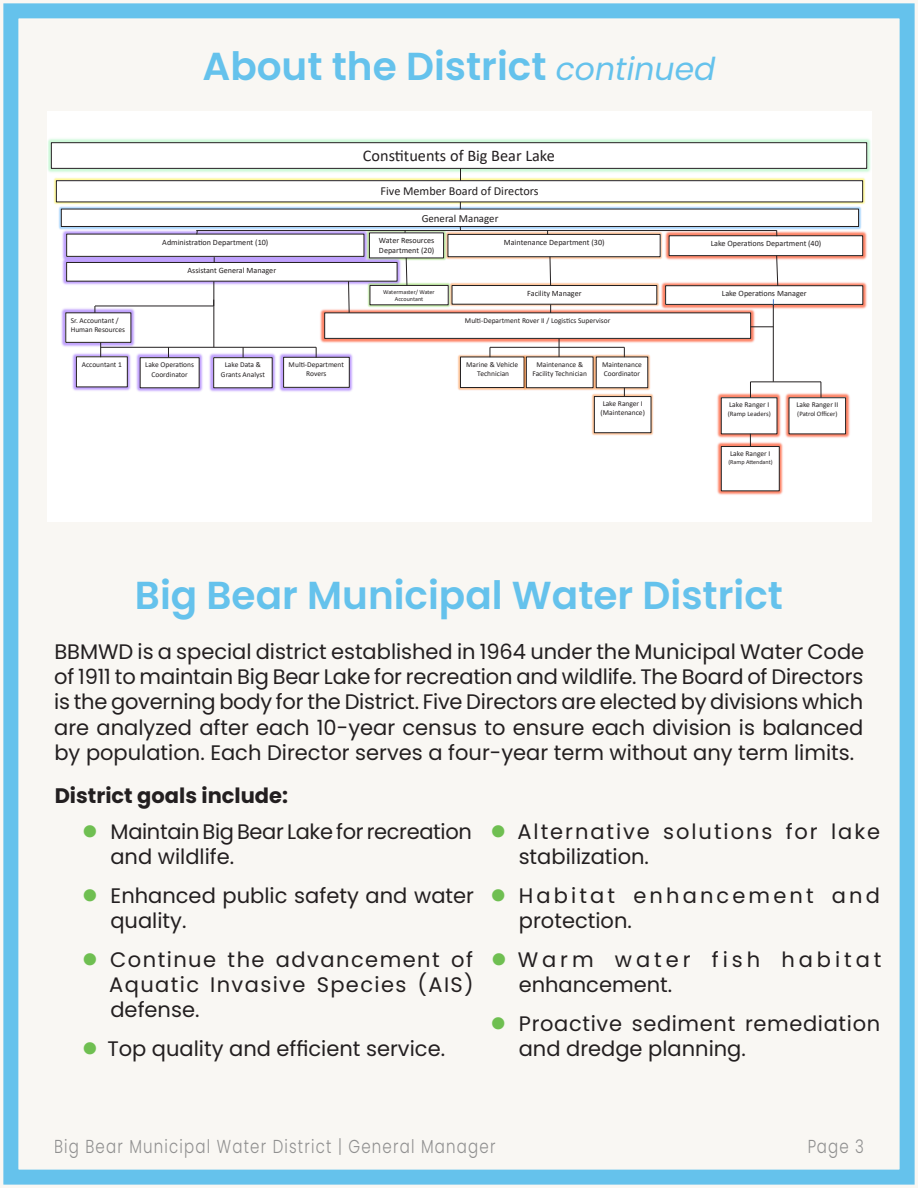
<style>
.page{position:relative;width:918px;height:1188px;background:#f9f7f3}
.page>*{position:absolute;margin:0;border:0;box-sizing:border-box;transform-origin:0 0}
.RA_Major_Heading{font:600 39px "Poppins";color:#65c2ec}
.t1{font:21px/25.2px "Poppins";color:#231f20;text-align:justify}
.t2{font:21px/25.2px "Poppins";letter-spacing:.03em;color:#231f20}
.t3{font:21px/25.2px "Poppins";letter-spacing:.09em;color:#231f20}
.t4{font:21px/25.2px "Poppins";letter-spacing:.15em;color:#231f20}
.t5{font:21px/25.2px "Poppins";letter-spacing:.185em;color:#231f20}
.t6{font:700 21px "Poppins";color:#231f20}
.t7{font:300 18.75px "Poppins";letter-spacing:.08em;color:#57585a;scale:.8 1}
.t8{font:16.35px "Calibri";color:#231f20}
.t9{font:12.15px "Calibri";color:#231f20}
.t10{font:10.8px "Calibri";color:#231f20}
.t11{font:8.1px/10.1px "Calibri";color:#231f20}
.t12{font:7.5px/9.1px "Calibri";color:#231f20;text-align:center}
.t13{font:6.75px "Calibri";color:#231f20}
.t14{font:6.15px "Calibri";color:#231f20}
.s1{font-weight:400;font-style:italic;font-size:31.5px}
</style>
<div class="page">
<div style="left:3px;top:3px;width:912px;height:1182px;border:15px solid #65c2ec"></div>
<div style="left:48px;top:111px;width:824px;height:411px;background:#fff"></div>
<img style="left:48px;top:138px;width:823px;height:35px">
<div style="left:51px;top:143px;width:816px;height:25px;background:#fff"></div>
<div style="left:51px;top:143px;width:816px;height:26px;border:1px solid #231f20"></div>
<img style="left:53px;top:177px;width:813px;height:28px">
<div style="left:56px;top:181px;width:807px;height:21px;background:#fff"></div>
<img style="left:58px;top:205px;width:804px;height:25px">
<div style="left:61px;top:209px;width:798px;height:17px;background:#fff"></div>
<div style="left:61px;top:209px;width:798px;height:18px;border:1px solid #231f20"></div>
<img style="left:61px;top:228px;width:309px;height:29px">
<div style="left:67px;top:234px;width:297px;height:22px;background:#fff"></div>
<div style="left:66px;top:234px;width:298px;height:23px;border:1px solid #231f20"></div>
<img style="left:366px;top:229px;width:81px;height:33px">
<div style="left:369px;top:233px;width:75px;height:25px;background:#fff"></div>
<img style="left:444px;top:230px;width:423px;height:31px">
<div style="left:448px;top:234px;width:212px;height:23px;background:#fff"></div>
<div style="left:448px;top:234px;width:212px;height:23px;border:1px solid #231f20"></div>
<div style="left:669px;top:236px;width:194px;height:20px;background:#fff"></div>
<div style="left:669px;top:236px;width:194px;height:20px;border:1px solid #231f20"></div>
<img style="left:62px;top:257px;width:341px;height:30px">
<div style="left:67px;top:262px;width:330px;height:19px;background:#fff"></div>
<div style="left:66px;top:262px;width:331px;height:19px;border:1px solid #231f20"></div>
<img style="left:61px;top:307px;width:76px;height:40px">
<div style="left:66px;top:313px;width:65px;height:29px;background:#fff"></div>
<div style="left:66px;top:313px;width:65px;height:30px;border:1px solid #231f20"></div>
<img style="left:72px;top:351px;width:131px;height:41px">
<div style="left:76px;top:357px;width:51px;height:30px;background:#fff"></div>
<div style="left:76px;top:357px;width:52px;height:30px;border:1px solid #231f20"></div>
<div style="left:140px;top:358px;width:59px;height:30px;background:#fff"></div>
<img style="left:209px;top:352px;width:144px;height:40px">
<div style="left:214px;top:358px;width:58px;height:30px;background:#fff"></div>
<div style="left:284px;top:357px;width:65px;height:30px;background:#fff"></div>
<div style="left:283px;top:357px;width:66px;height:31px;border:1px solid #231f20"></div>
<img style="left:452px;top:282px;width:208px;height:25px">
<div style="left:452px;top:286px;width:205px;height:18px;background:#fff"></div>
<div style="left:452px;top:285px;width:205px;height:19px;border:1px solid #231f20"></div>
<img style="left:457px;top:353px;width:66px;height:38px">
<div style="left:460px;top:357px;width:64px;height:31px;background:#fff"></div>
<div style="left:460px;top:357px;width:64px;height:31px;border:1px solid #231f20"></div>
<img style="left:523px;top:353px;width:70px;height:38px">
<div style="left:526px;top:357px;width:67px;height:31px;background:#fff"></div>
<div style="left:526px;top:357px;width:67px;height:31px;border:1px solid #231f20"></div>
<img style="left:593px;top:353px;width:58px;height:38px">
<div style="left:596px;top:357px;width:52px;height:31px;background:#fff"></div>
<div style="left:596px;top:357px;width:52px;height:31px;border:1px solid #231f20"></div>
<img style="left:591px;top:393px;width:63px;height:43px">
<div style="left:594px;top:397px;width:57px;height:36px;background:#fff"></div>
<div style="left:594px;top:396px;width:57px;height:37px;border:1px solid #231f20"></div>
<img style="left:320px;top:307px;width:436px;height:37px">
<div style="left:325px;top:313px;width:426px;height:25px;background:#fff"></div>
<div style="left:325px;top:313px;width:426px;height:26px;border:1px solid #231f20"></div>
<img style="left:717px;top:392px;width:133px;height:48px">
<div style="left:721px;top:398px;width:56px;height:36px;background:#fff"></div>
<div style="left:789px;top:398px;width:57px;height:36px;background:#fff"></div>
<img style="left:717px;top:441px;width:66px;height:54px">
<div style="left:721px;top:447px;width:58px;height:44px;background:#fff"></div>
<div style="left:721px;top:446px;width:58px;height:45px;border:1px solid #231f20"></div>
<img style="left:660px;top:280px;width:207px;height:30px">
<div style="left:666px;top:286px;width:197px;height:18px;background:#fff"></div>
<div style="left:665px;top:286px;width:198px;height:19px;border:1px solid #231f20"></div>
<svg style="left:460px;top:168px;width:1px;height:13px"></svg>
<hr style="left:196px;top:230px;width:580px;height:1px;background:#231f20">
<hr style="left:95px;top:306px;width:119px;height:1px;background:#231f20">
<svg style="left:100px;top:342px;width:1px;height:15px"></svg>
<hr style="left:101px;top:347px;width:215px;height:1px;background:#231f20">
<hr style="left:214px;top:281px;width:1px;height:66px;background:#231f20">
<svg style="left:348px;top:281px;width:2px;height:32px"></svg>
<svg style="left:776px;top:255px;width:2px;height:31px"></svg>
<hr style="left:490px;top:347px;width:134px;height:1px;background:#231f20">
<svg style="left:559px;top:339px;width:1px;height:18px"></svg>
<svg style="left:750px;top:383px;width:1px;height:15px"></svg>
<svg style="left:750px;top:434px;width:1px;height:12px"></svg>
<svg style="left:821px;top:382px;width:1px;height:16px"></svg>
<hr style="left:750px;top:382px;width:71px;height:1px;background:#231f20">
<hr style="left:773px;top:304px;width:1px;height:78px;background:#231f20">
<svg style="left:750px;top:326px;width:23px;height:1px"></svg>
<svg style="left:549px;top:256px;width:2px;height:30px"></svg>
<img style="left:366px;top:282px;width:86px;height:26px">
<div style="left:370px;top:285px;width:78px;height:20px;background:#fff"></div>
<div style="left:370px;top:285px;width:78px;height:20px;border:1px solid #231f20"></div>
<svg style="left:406px;top:257px;width:2px;height:29px"></svg>
<svg style="left:84px;top:825px;width:12px;height:13px"></svg>
<svg style="left:84px;top:889px;width:12px;height:13px"></svg>
<svg style="left:84px;top:953px;width:12px;height:12px"></svg>
<svg style="left:84px;top:1042px;width:12px;height:13px"></svg>
<svg style="left:492px;top:825px;width:12px;height:13px"></svg>
<svg style="left:492px;top:889px;width:12px;height:13px"></svg>
<svg style="left:493px;top:953px;width:12px;height:12px"></svg>
<svg style="left:492px;top:1017px;width:12px;height:12px"></svg>
<p class="RA_Major_Heading" style="left:202px;top:44px;width:515px">About the District <span class="s1">continued</span></p>
<p class="t8" style="left:363px;top:144px;width:194px">Constituents of Big Bear Lake</p>
<p class="t9" style="left:380px;top:183px;width:160px">Five Member Board of Directors</p>
<p class="t10" style="left:422px;top:211px;width:78px">General Manager</p>
<p class="t11" style="left:162px;top:237px;width:108px">Administration Department (10)</p>
<p class="t11" style="left:379px;top:235px;width:57px">Water Resources<br>Department (20)</p>
<p class="t11" style="left:504px;top:237px;width:102px">Maintenance Department (30)</p>
<p class="t11" style="left:711px;top:238px;width:112px">Lake Operations Department (40)</p>
<p class="t11" style="left:187px;top:265px;width:90px">Assistant General Manager</p>
<p class="t12" style="left:71px;top:315px;width:56px;line-height:9.9px;text-align:left">Sr. Accountant /<br>Human Resources</p>
<p class="t12" style="left:82px;top:359px;width:42px">Accountant 1</p>
<p class="t12" style="left:145px;top:360px;width:50px">Lake Operations<br>Coordinator</p>
<p class="t12" style="left:221px;top:360px;width:45px">Lake Data &amp;<br>Grants Analyst</p>
<p class="t12" style="left:289px;top:360px;width:57px">Multi-Department<br>Rovers</p>
<p class="t14" style="left:383px;top:288px;width:53px">Watermaster/ Water</p>
<p class="t11" style="left:722px;top:288px;width:86px">Lake Operations Manager</p>
<p class="t14" style="left:395px;top:295px;width:30px">Accountant</p>
<p class="t11" style="left:527px;top:288px;width:56px">Facility Manager</p>
<p class="t12" style="left:465px;top:315px;width:147px">Multi-Department Rover II / Logistics Supervisor</p>
<p class="t12" style="left:466px;top:360px;width:54px">Marine &amp; Vehicle<br>Technician</p>
<p class="t12" style="left:532px;top:360px;width:56px">Maintenance &amp;<br>Facility Technician</p>
<p class="t12" style="left:602px;top:360px;width:42px;text-align:left">Maintenance<br>Coordinator</p>
<p class="t12" style="left:600px;top:399px;width:46px;text-align:left">Lake Ranger I (Maintenance)</p>
<p class="t12" style="left:729px;top:400px;width:42px">Lake Ranger I</p>
<p class="t13" style="left:728px;top:409px;width:44px">(Ramp Leaders)</p>
<p class="t12" style="left:730px;top:449px;width:42px">Lake Ranger I</p>
<p class="t14" style="left:728px;top:458px;width:46px">(Ramp Attendant)</p>
<p class="t12" style="left:796px;top:400px;width:43px">Lake Ranger II</p>
<p class="t13" style="left:797px;top:409px;width:42px">(Patrol Officer)</p>
<p class="RA_Major_Heading" style="left:135px;top:573px;width:650px">Big Bear Municipal Water District</p>
<p class="t1" style="left:54px;top:639px;width:812px">BBMWD is a special district established in 1964 under the Municipal Water Code of 1911 to maintain Big Bear Lake for recreation and wildlife. The Board of Directors is the governing body for the District. Five Directors are elected by divisions which are analyzed after each 10-year census to ensure each division is balanced by population. Each Director serves a four-year term without any term limits.</p>
<p class="t6" style="left:55px;top:783px;width:235px">District goals include:</p>
<p class="t1" style="left:110px;top:819px;width:363px">Maintain Big Bear Lake for recreation and wildlife.</p>
<p class="t1" style="left:110px;top:883px;width:365px">Enhanced public safety and water quality.</p>
<p class="t1" style="left:109px;top:947px;width:366px">Continue the advancement of Aquatic Invasive Species (AIS) defense.</p>
<p class="t1" style="left:107px;top:1036px;width:339px">Top quality and efficient service.</p>
<p class="t3" style="left:518px;top:819px;width:364px">Alternative solutions for lake stabilization.</p>
<p class="t4" style="left:519px;top:883px;width:363px">Habitat enhancement and protection.</p>
<p class="t5" style="left:518px;top:947px;width:365px">Warm water fish habitat enhancement.</p>
<p class="t2" style="left:519px;top:1011px;width:363px">Proactive sediment remediation and dredge planning.</p>
<p class="t7" style="left:54px;top:1135px;width:553px">Big Bear Municipal Water District | General Manager</p>
<p class="t7" style="left:807px;top:1135px;width:73px">Page 3</p>
</div>
